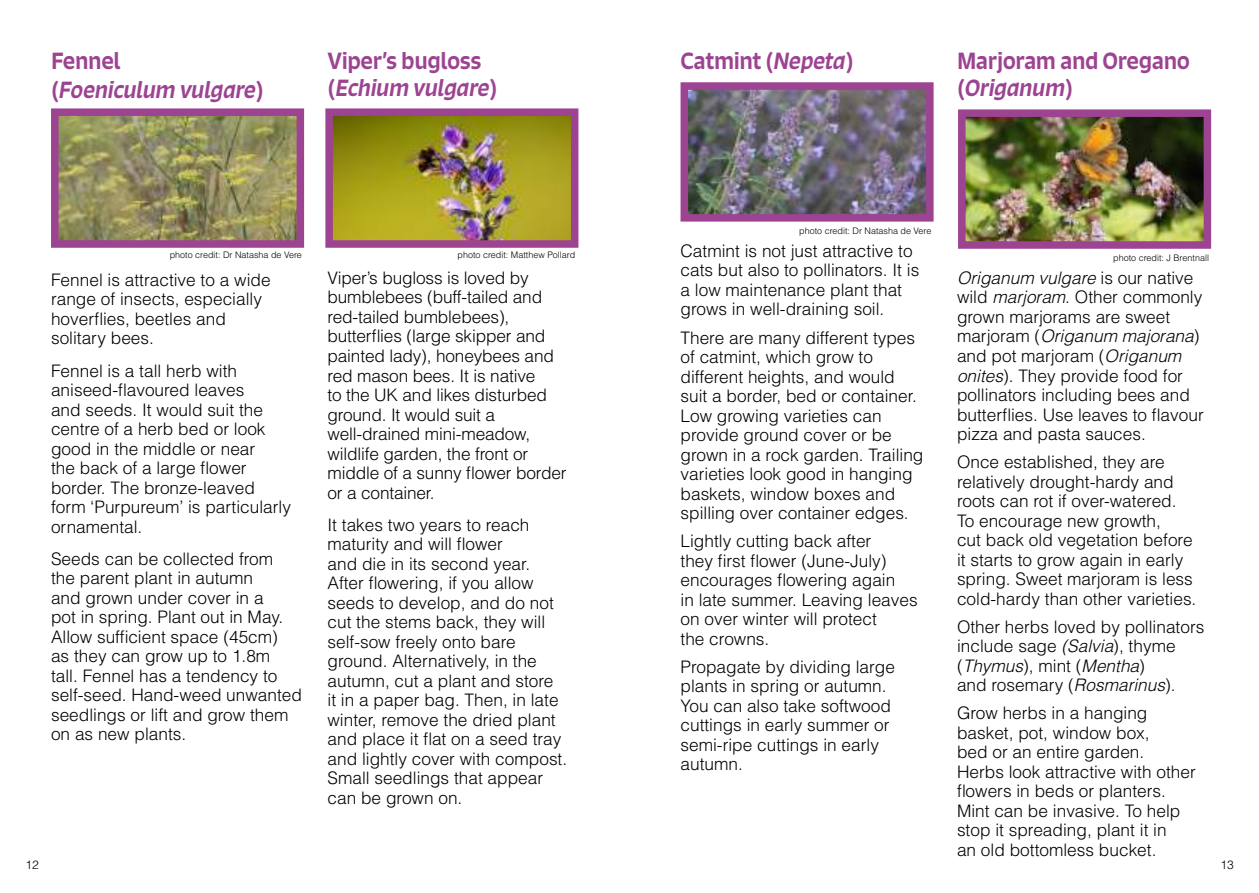
<style>
.page{position:relative;width:1259px;height:893px;background:#fff}
.page>*{position:absolute;margin:0;border:0;box-sizing:border-box;transform-origin:0 0}
.t1{font:500 22.5px/27px "Signo";letter-spacing:-.02em;color:#9c4392}
.t2{font:italic 500 22.5px/28.8px "Signo";letter-spacing:-.02em;color:#9c4392}
.t3{font:300 17.25px/19.5px "Helvetica LT Std";color:#000}
.t4{font:300 12px "Helvetica LT Std";color:#000}
.t5{font:300 9px "Helvetica LT Std";color:#000}
.s1{font-style:normal}
.s2{font-style:italic}
</style>
<div class="page">
<img style="left:60px;top:117px;width:235px;height:122px">
<div style="left:51px;top:108px;width:253px;height:140px;border:8px solid #9c4392"></div>
<img style="left:334px;top:117px;width:235px;height:122px">
<div style="left:325px;top:108px;width:253px;height:140px;border:8px solid #9c4392"></div>
<img style="left:689px;top:91px;width:235px;height:122px">
<div style="left:680px;top:82px;width:253px;height:140px;border:8px solid #9c4392"></div>
<img style="left:967px;top:118px;width:235px;height:122px">
<div style="left:958px;top:109px;width:253px;height:140px;border:8px solid #9c4392"></div>
<h1 class="t2" style="left:51px;top:46px;width:214px"><span class="s1">Fennel<br>(</span>Foeniculum vulgare<span class="s1">)</span></h1>
<h1 class="t1" style="left:327px;top:47px;width:171px">Viper’s bugloss (<span class="s2">Echium vulgare</span>)</h1>
<h1 class="t1" style="left:680px;top:47px;width:175px">Catmint (<span class="s2">Nepeta</span>)</h1>
<h1 class="t1" style="left:957px;top:47px;width:234px">Marjoram and Oregano (<span class="s2">Origanum</span>)</h1>
<p class="t5" style="left:170px;top:250px;width:134px">photo credit: Dr Natasha de Vere</p>
<p class="t3" style="left:51px;top:270px;width:221px">Fennel is attractive to a wide range of insects, especially hoverflies, beetles and solitary bees.</p>
<p class="t3" style="left:51px;top:360px;width:241px">Fennel is a tall herb with aniseed-flavoured leaves<br>and seeds. It would suit the centre of a herb bed or look good in the middle or near<br>the back of a large flower border. The bronze-leaved form ‘Purpureum’ is particularly ornamental.</p>
<p class="t3" style="left:51px;top:549px;width:252px">Seeds can be collected from<br>the parent plant in autumn<br>and grown under cover in a<br>pot in spring. Plant out in May.<br>Allow sufficient space (45cm)<br>as they can grow up to 1.8m<br>tall. Fennel has a tendency to self-seed. Hand-weed unwanted seedlings or lift and grow them on as new plants.</p>
<p class="t5" style="left:799px;top:225px;width:134px">photo credit: Dr Natasha de Vere</p>
<p class="t3" style="left:680px;top:241px;width:240px">Catmint is not just attractive to cats but also to pollinators. It is a low maintenance plant that grows in well-draining soil.</p>
<p class="t3" style="left:680px;top:327px;width:244px">There are many different types of catmint, which grow to different heights, and would suit a border, bed or container.<br>Low growing varieties can provide ground cover or be grown in a rock garden. Trailing varieties look good in hanging baskets, window boxes and spilling over container edges.</p>
<p class="t3" style="left:680px;top:531px;width:239px">Lightly cutting back after<br>they first flower (June-July) encourages flowering again<br>in late summer. Leaving leaves on over winter will protect<br>the crowns.</p>
<p class="t3" style="left:680px;top:656px;width:216px">Propagate by dividing large plants in spring or autumn.<br>You can also take softwood cuttings in early summer or semi-ripe cuttings in early autumn.</p>
<p class="t5" style="left:457px;top:250px;width:119px">photo credit: Matthew Pollard</p>
<p class="t5" style="left:1113px;top:252px;width:97px">photo credit: J Brentnall</p>
<p class="t3" style="left:957px;top:268px;width:248px"><span class="s2">Origanum vulgare</span> is our native wild <span class="s2">marjoram</span>. Other commonly grown marjorams are sweet marjoram (<span class="s2">Origanum majorana</span>) and pot marjoram (<span class="s2">Origanum onites</span>). They provide food for pollinators including bees and butterflies. Use leaves to flavour pizza and pasta sauces.</p>
<p class="t3" style="left:957px;top:452px;width:241px">Once established, they are relatively drought-hardy and roots can rot if over-watered.<br>To encourage new growth,<br>cut back old vegetation before it starts to grow again in early spring. Sweet marjoram is less cold-hardy than other varieties.</p>
<p class="t3" style="left:957px;top:616px;width:249px">Other herbs loved by pollinators include sage <span class="s2">(Salvia</span>), thyme (<span class="s2">Thymus</span>), mint (<span class="s2">Mentha</span>)<br>and rosemary (<span class="s2">Rosmarinus</span>).</p>
<p class="t3" style="left:957px;top:703px;width:240px">Grow herbs in a hanging basket, pot, window box,<br>bed or an entire garden.<br>Herbs look attractive with other flowers in beds or planters.<br>Mint can be invasive. To help stop it spreading, plant it in<br>an old bottomless bucket.</p>
<p class="t3" style="left:327px;top:268px;width:241px">Viper’s bugloss is loved by bumblebees (buff-tailed and red-tailed bumblebees), butterflies (large skipper and painted lady), honeybees and red mason bees. It is native<br>to the UK and likes disturbed ground. It would suit a well-drained mini-meadow, wildlife garden, the front or middle of a sunny flower border or a container.</p>
<p class="t3" style="left:327px;top:515px;width:241px">It takes two years to reach maturity and will flower<br>and die in its second year.<br>After flowering, if you allow seeds to develop, and do not cut the stems back, they will self-sow freely onto bare ground. Alternatively, in the autumn, cut a plant and store<br>it in a paper bag. Then, in late winter, remove the dried plant and place it flat on a seed tray and lightly cover with compost.<br>Small seedlings that appear can be grown on.</p>
<p class="t4" style="left:26px;top:858px;width:15px">12</p>
<p class="t4" style="left:1220px;top:858px;width:15px">13</p>
</div>
